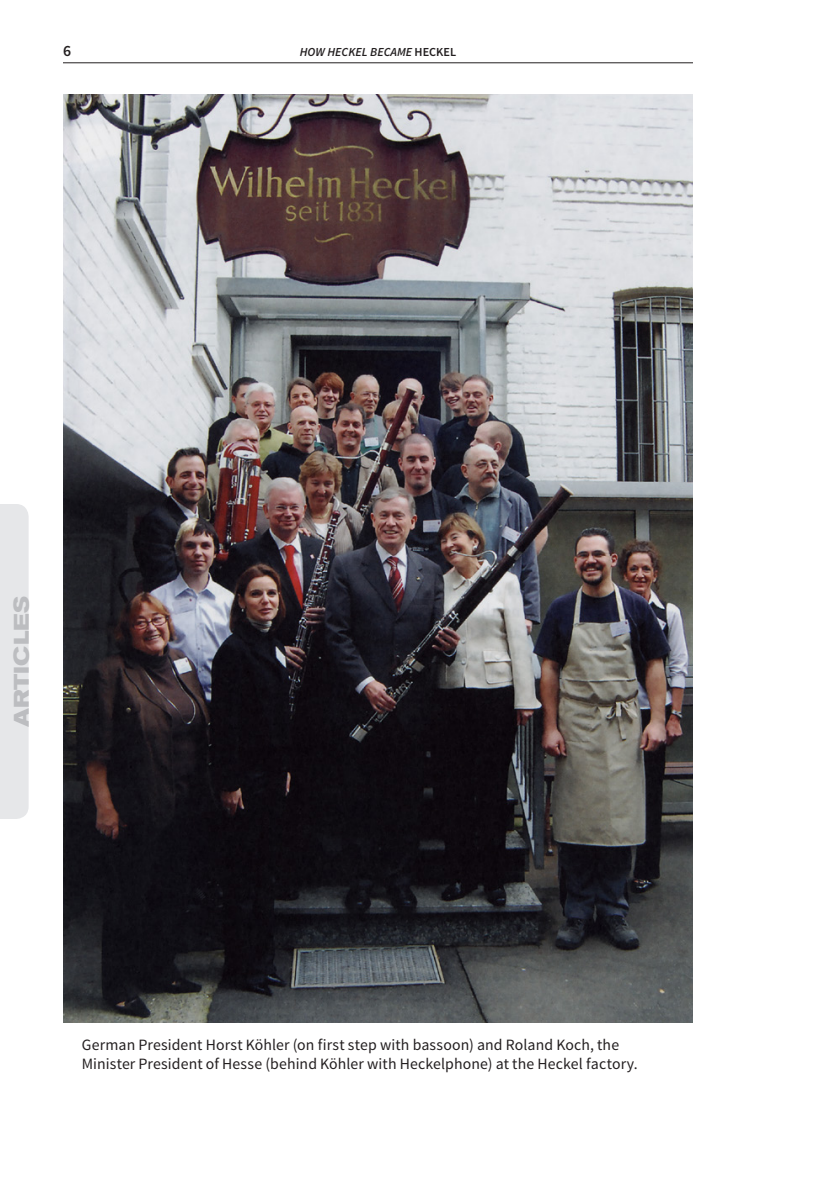
<style>
.page{position:relative;width:819px;height:1197px;background:#fff}
.page>*{position:absolute;margin:0;border:0;box-sizing:border-box;transform-origin:0 0}
.t1{font:700 expanded 21px "Akzidenz Grotesk BE";color:#bcbdc0}
.t2{font:15.75px/18.9px "Source Sans Pro";letter-spacing:.01em;color:#231f20}
.t3{font:600 15.75px "Source Sans Pro";color:#231f20}
.t4{font:italic 600 12.25px "Source Sans Pro";color:#231f20}
.s1{font-style:normal}
</style>
<div class="page">
<hr style="left:63px;top:63px;width:630px;height:1px;background:#231f20">
<img style="left:63px;top:94px;width:630px;height:929px">
<div style="left:0;top:504px;width:29px;height:315px;background:#e6e7e9"></div>
<p class="t3" style="left:63px;top:41px;width:10px">6</p>
<p class="t4" style="left:300px;top:45px;width:158px">HOW HECKEL BECAME <span class="s1">HECKEL</span></p>
<h1 class="t1" style="left:9px;top:727px;width:133px;rotate:-90deg">ARTICLES</h1>
<p class="t2" style="left:82px;top:1036px;width:557px">German President Horst Köhler (on first step with bassoon) and Roland Koch, the<br>Minister President of Hesse (behind Köhler with Heckelphone) at the Heckel factory.</p>
</div>
